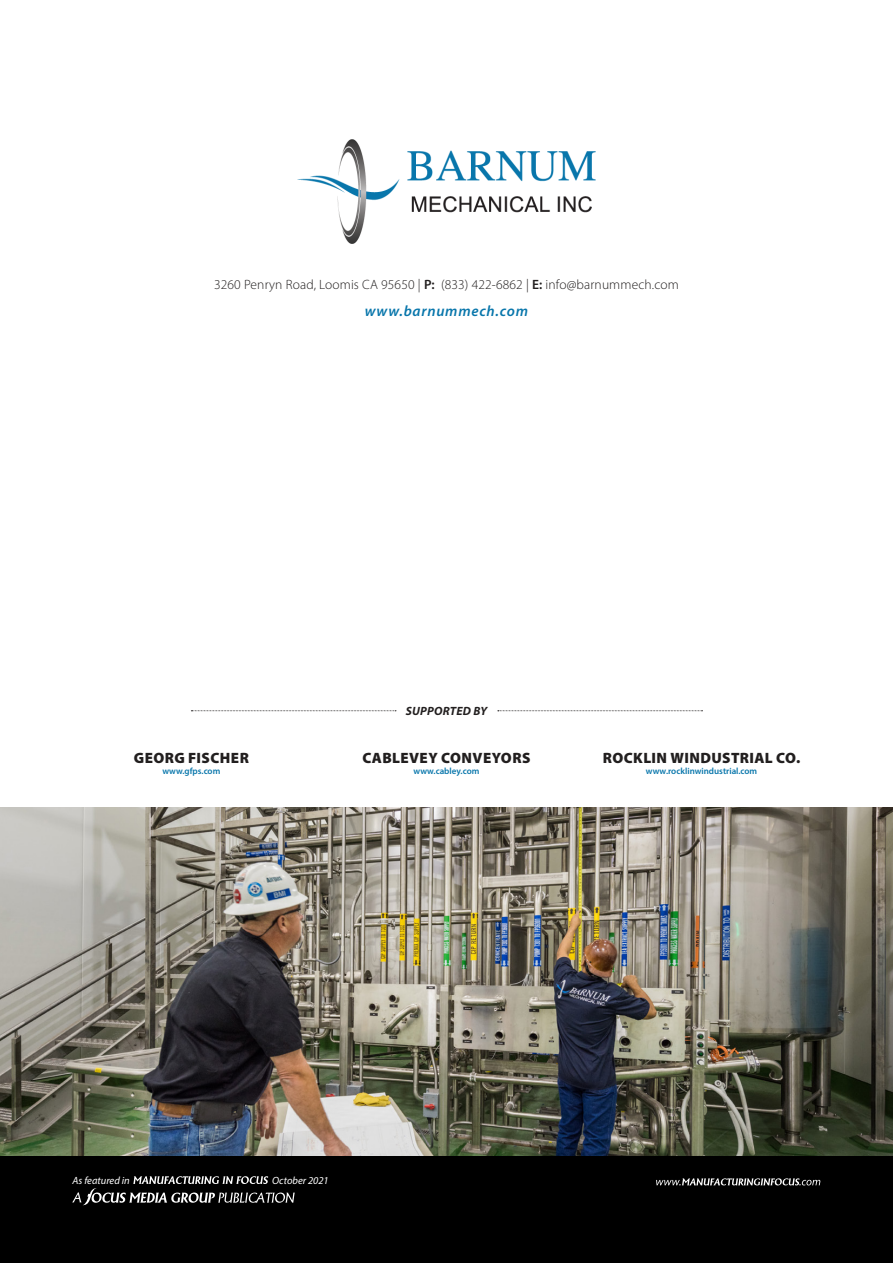
<style>
.page{position:relative;width:893px;height:1263px;background:#fff}
.page>*{position:absolute;margin:0;border:0;box-sizing:border-box;transform-origin:0 0}
.t1{font:900 15px "Myriad Pro";letter-spacing:.025em;color:#221f1f}
.t2{font:italic 600 15px "Myriad Pro";letter-spacing:.05em;color:#0876ab}
.t3{font:300 13.5px "Myriad Pro";letter-spacing:.01em;color:#221f1f}
.t4{font:italic 700 12px "Myriad Pro";letter-spacing:.02em;color:#221f1f}
.t5{font:italic 10.5px "Myriad Pro";color:#fff}
.t6{font:600 9px "Myriad Pro";color:#0876ab}
.s1{font-weight:600}
</style>
<div class="page">
<img style="left:0;top:808px;width:893px;height:349px">
<div style="left:0;top:1157px;width:893px;height:106px;background:#000"></div>
<svg style="left:191px;top:710px;width:205px;height:1px"></svg>
<svg style="left:498px;top:710px;width:204px;height:1px"></svg>
<img style="left:298px;top:140px;width:297px;height:103px">
<svg style="left:72px;top:1176px;width:223px;height:29px"></svg>
<svg style="left:656px;top:1178px;width:164px;height:7px"></svg>
<p class="t3" style="left:214px;top:279px;width:466px">3260 Penryn Road, Loomis CA 95650 | <span class="s1">P:</span> (833) 422-6862 | <span class="s1">E:</span> info@barnummech.com</p>
<p class="t2" style="left:365px;top:302px;width:165px">www.barnummech.com</p>
<p class="t1" style="left:134px;top:749px;width:117px">GEORG FISCHER</p>
<p class="t6" style="left:162px;top:767px;width:60px">www.gfps.com</p>
<p class="t4" style="left:406px;top:706px;width:83px">SUPPORTED BY</p>
<p class="t1" style="left:362px;top:749px;width:170px">CABLEVEY CONVEYORS</p>
<p class="t6" style="left:413px;top:767px;width:67px">www.cabley.com</p>
<p class="t1" style="left:603px;top:749px;width:199px">ROCKLIN WINDUSTRIAL CO.</p>
<p class="t6" style="left:646px;top:767px;width:113px">www.rocklinwindustrial.com</p>
<p class="t5" style="left:72px;top:1174px;width:59px">As featured in</p>
<p class="t5" style="left:272px;top:1174px;width:58px">October 2021</p>
</div>
